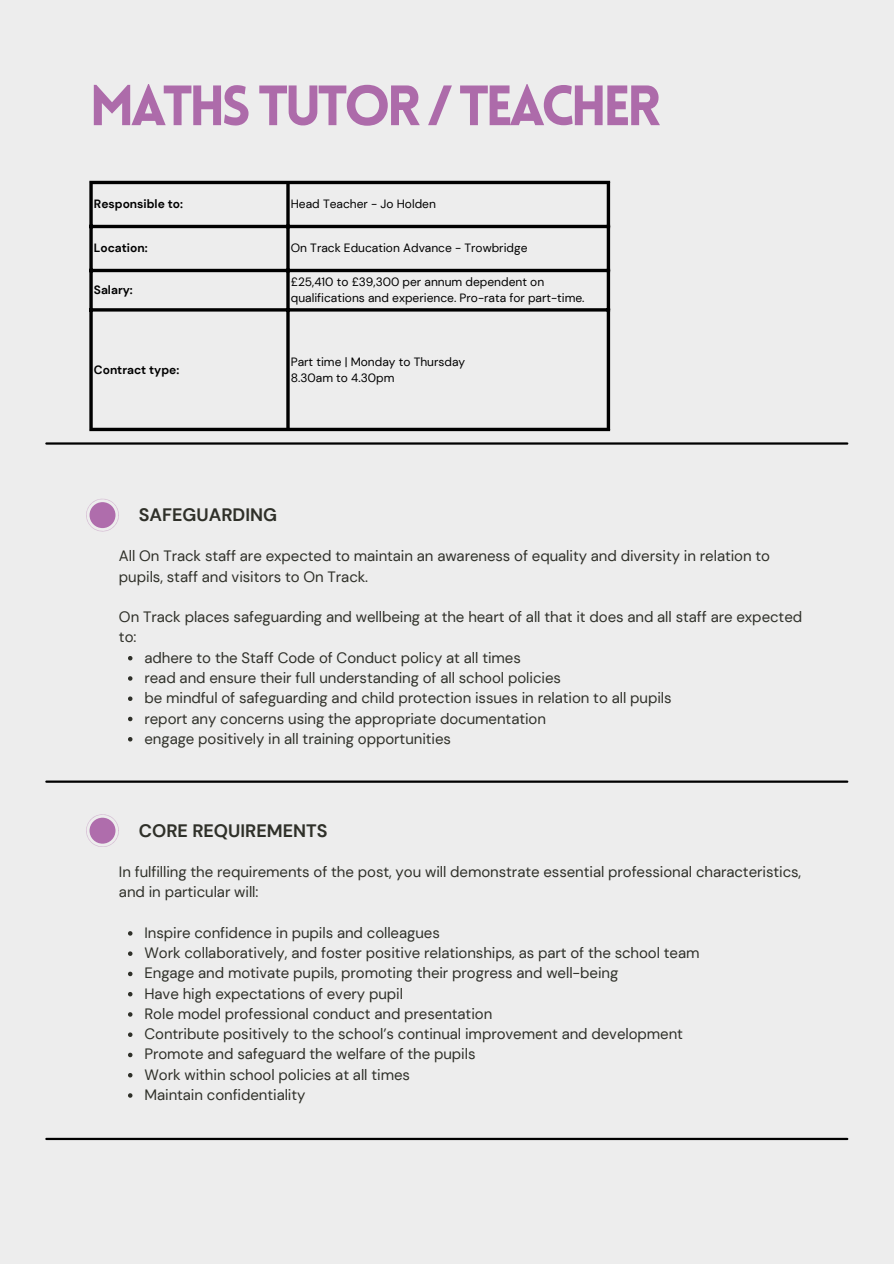
<style>
.page{position:relative;width:894px;height:1264px;background:#fff}
.page>*{position:absolute;margin:0;border:0;box-sizing:border-box;transform-origin:0 0}
.t1{font:900 55.5px "Lovelo";letter-spacing:-.075em;color:#ad6baa}
.t2{font:700 18px "DM Sans";color:#2f3029}
.t3{font:15px/20.2px "DM Sans";letter-spacing:-.005em;color:#2f3029}
.t4{font:12px/16px "DM Sans";color:#000}
.t5{font:700 12px "DM Sans";color:#000}
</style>
<div class="page">
<div style="left:0;top:0;width:893px;height:1263px;background:#ededed"></div>
<hr style="left:46px;top:442px;width:801px;height:2px;background:#000">
<hr style="left:46px;top:780px;width:801px;height:2px;background:#000">
<svg style="left:89px;top:184px;width:4px;height:244px"></svg>
<hr style="left:286px;top:184px;width:3px;height:244px;background:#000">
<svg style="left:606px;top:184px;width:4px;height:244px"></svg>
<hr style="left:89px;top:181px;width:521px;height:3px;background:#000">
<hr style="left:89px;top:225px;width:521px;height:3px;background:#000">
<hr style="left:89px;top:269px;width:521px;height:3px;background:#000">
<hr style="left:89px;top:308px;width:521px;height:3px;background:#000">
<hr style="left:89px;top:428px;width:521px;height:3px;background:#000">
<svg style="left:86px;top:498px;width:33px;height:33px"></svg>
<svg style="left:128px;top:656px;width:4px;height:4px"></svg>
<svg style="left:128px;top:676px;width:4px;height:4px"></svg>
<svg style="left:128px;top:696px;width:4px;height:5px"></svg>
<svg style="left:128px;top:716px;width:4px;height:5px"></svg>
<svg style="left:128px;top:737px;width:4px;height:4px"></svg>
<svg style="left:128px;top:931px;width:4px;height:4px"></svg>
<svg style="left:128px;top:951px;width:4px;height:4px"></svg>
<svg style="left:128px;top:971px;width:4px;height:5px"></svg>
<svg style="left:128px;top:992px;width:4px;height:4px"></svg>
<svg style="left:128px;top:1012px;width:4px;height:4px"></svg>
<svg style="left:128px;top:1032px;width:4px;height:4px"></svg>
<svg style="left:128px;top:1052px;width:4px;height:5px"></svg>
<svg style="left:128px;top:1073px;width:4px;height:4px"></svg>
<svg style="left:128px;top:1093px;width:4px;height:4px"></svg>
<svg style="left:86px;top:814px;width:33px;height:32px"></svg>
<hr style="left:46px;top:1137px;width:801px;height:3px;background:#000">
<p class="t1" style="left:89px;top:83px;width:572px">MATHS TUTOR / TEACHER</p>
<h1 class="t5" style="left:94px;top:196px;width:91px">Responsible to:</h1>
<p class="t4" style="left:291px;top:196px;width:147px">Head Teacher - Jo Holden</p>
<p class="t5" style="left:94px;top:240px;width:55px">Location:</p>
<p class="t4" style="left:291px;top:240px;width:238px">On Track Education Advance - Trowbridge</p>
<p class="t5" style="left:94px;top:282px;width:40px">Salary:</p>
<p class="t4" style="left:291px;top:274px;width:295px">£25,410 to £39,300 per annum dependent on qualifications and experience. Pro-rata for part-time.</p>
<p class="t5" style="left:94px;top:362px;width:87px">Contract type:</p>
<p class="t4" style="left:291px;top:353px;width:176px">Part time | Monday to Thursday</p>
<p class="t4" style="left:291px;top:369px;width:105px">8.30am to 4.30pm</p>
<p class="t2" style="left:139px;top:503px;width:140px">SAFEGUARDING</p>
<p class="t3" style="left:119px;top:546px;width:652px">All On Track staff are expected to maintain an awareness of equality and diversity in relation to pupils, staff and visitors to On Track.</p>
<p class="t3" style="left:119px;top:607px;width:684px">On Track places safeguarding and wellbeing at the heart of all that it does and all staff are expected to:</p>
<p class="t3" style="left:144px;top:647px;width:378px">adhere to the Staff Code of Conduct policy at all times</p>
<p class="t3" style="left:144px;top:667px;width:418px">read and ensure their full understanding of all school policies</p>
<p class="t3" style="left:144px;top:688px;width:528px">be mindful of safeguarding and child protection issues in relation to all pupils</p>
<p class="t3" style="left:144px;top:708px;width:403px">report any concerns using the appropriate documentation</p>
<p class="t3" style="left:144px;top:728px;width:308px">engage positively in all training opportunities</p>
<p class="t2" style="left:139px;top:819px;width:190px">CORE REQUIREMENTS</p>
<p class="t3" style="left:119px;top:861px;width:683px">In fulfilling the requirements of the post, you will demonstrate essential professional characteristics, and in particular will:</p>
<p class="t3" style="left:144px;top:922px;width:297px">Inspire confidence in pupils and colleagues</p>
<p class="t3" style="left:144px;top:942px;width:556px">Work collaboratively, and foster positive relationships, as part of the school team</p>
<p class="t3" style="left:144px;top:963px;width:475px">Engage and motivate pupils, promoting their progress and well-being</p>
<p class="t3" style="left:144px;top:983px;width:260px">Have high expectations of every pupil</p>
<p class="t3" style="left:144px;top:1003px;width:349px">Role model professional conduct and presentation</p>
<p class="t3" style="left:144px;top:1023px;width:540px">Contribute positively to the school’s continual improvement and development</p>
<p class="t3" style="left:144px;top:1044px;width:332px">Promote and safeguard the welfare of the pupils</p>
<p class="t3" style="left:144px;top:1064px;width:267px">Work within school policies at all times</p>
<p class="t3" style="left:144px;top:1084px;width:162px">Maintain confidentiality</p>
</div>
